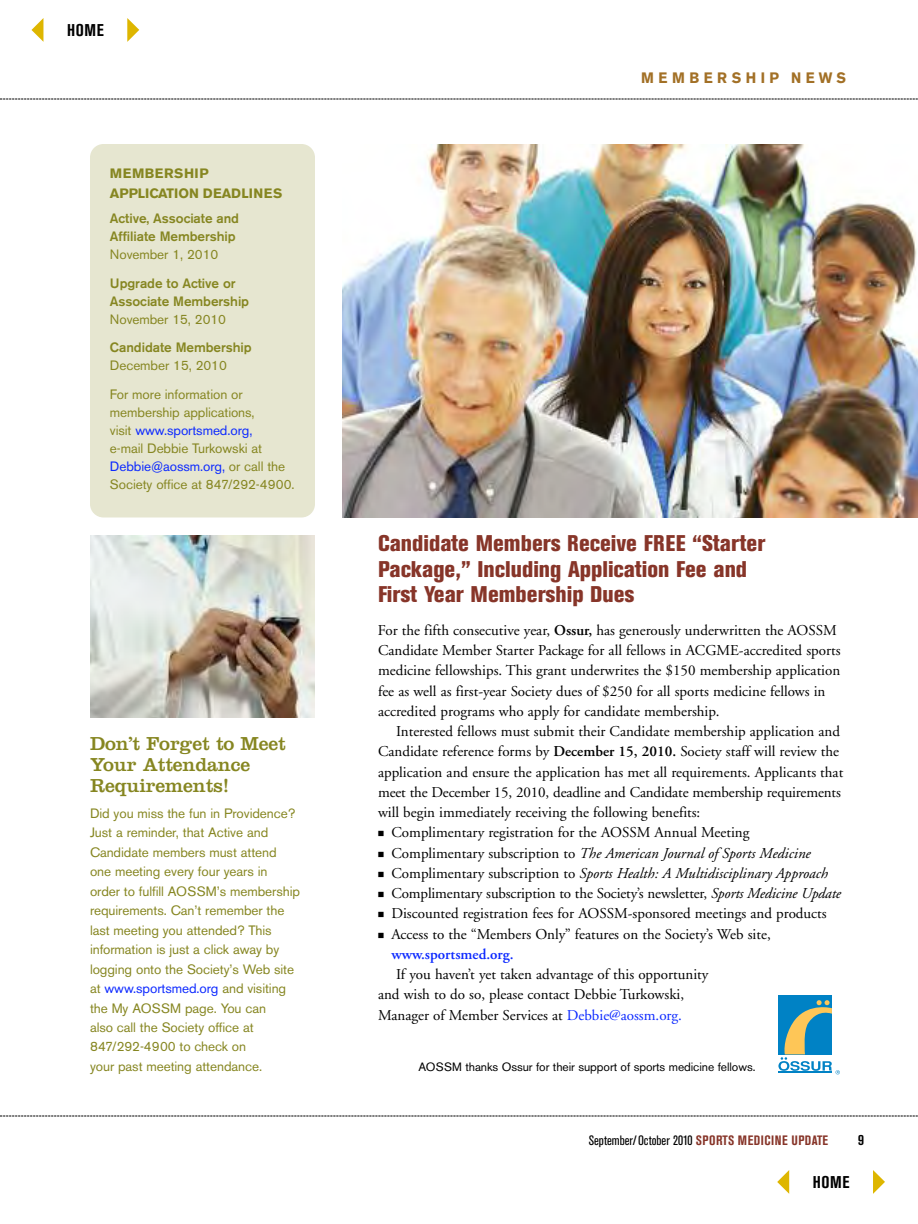
<style>
.page{position:relative;width:918px;height:1224px;background:#fff}
.page>*{position:absolute;margin:0;border:0;box-sizing:border-box;transform-origin:0 0}
.t1{font:800 condensed 22.5px/25.5px "Akzidenz Grotesk BE";color:#873529}
.t2{font:19.5px/21px "Clarendon";letter-spacing:-.005em;color:#868621}
.t3{font:700 condensed 16.95px "Akzidenz Grotesk BE";letter-spacing:.035em;color:#000}
.t4{font:15px/20.2px "Adobe Garamond";color:#000}
.t5{font:italic 15px "Adobe Garamond";color:#000}
.t6{font:600 15px "Adobe Garamond";color:#0c29ff}
.t7{font:700 15px "Akzidenz Grotesk BE";letter-spacing:.325em;color:#a27026;scale:.93 1}
.t8{font:700 condensed 15px "Akzidenz Grotesk BE";color:#000}
.t9{font:13.5px/19.5px "Akzidenz Grotesk BE";letter-spacing:-.005em;color:#868621}
.t10{font:500 13.5px/18px "Akzidenz Grotesk BE";letter-spacing:-.005em;color:#868621}
.t11{font:condensed 13.5px "Akzidenz Grotesk BE";color:#000}
.t12{font:700 13.5px/19.5px "Akzidenz Grotesk BE";letter-spacing:.035em;color:#868621}
.t13{font:12px "Akzidenz Grotesk BE";letter-spacing:-.005em;color:#000}
.s1{color:#0c29ff}
.s2{font-weight:600}
.s3{font-style:normal}
.s4{font-style:italic}
.s5{font-weight:700;color:#873529}
</style>
<div class="page">
<div style="left:778px;top:995px;width:54px;height:59px;background:#0082c5"></div>
<svg style="left:778px;top:1000px;width:62px;height:74px"></svg>
<svg style="left:0;top:99px;width:918px;height:1px"></svg>
<img style="left:90px;top:536px;width:225px;height:182px">
<img style="left:342px;top:144px;width:576px;height:374px">
<div style="left:90px;top:144px;width:225px;height:374px;background:#e6e6d0;border-radius:14px"></div>
<svg style="left:0;top:1116px;width:918px;height:1px"></svg>
<svg style="left:127px;top:18px;width:12px;height:24px"></svg>
<svg style="left:32px;top:18px;width:11px;height:24px"></svg>
<svg style="left:873px;top:1170px;width:12px;height:24px"></svg>
<svg style="left:777px;top:1170px;width:12px;height:24px"></svg>
<p class="t3" style="left:67px;top:24px;width:38px">HOME</p>
<p class="t12" style="left:110px;top:165px;width:174px">MEMBERSHIP<br>APPLICATION DEADLINES</p>
<p class="t10" style="left:110px;top:211px;width:131px">Active, Associate and<br>Affiliate Membership</p>
<p class="t9" style="left:110px;top:246px;width:110px">November 1, 2010</p>
<p class="t10" style="left:110px;top:275px;width:141px">Upgrade to Active or<br>Associate Membership</p>
<p class="t9" style="left:110px;top:311px;width:118px">November 15, 2010</p>
<p class="t10" style="left:110px;top:340px;width:143px">Candidate Membership</p>
<p class="t9" style="left:110px;top:353px;width:134px;line-height:28.5px">December 15, 2010<br>For more information or</p>
<p class="t9" style="left:110px;top:405px;width:186px;line-height:18px">membership applications,<br>visit <span class="s1">www.sportsmed.org,<br></span>e-mail Debbie Turkowski at<br><span class="s1">Debbie@aossm.org,</span> or call the<br>Society office at 847/292-4900.</p>
<h2 class="t2" style="left:90px;top:735px;width:197px">Don’t Forget to Meet<br>Your Attendance<br>Requirements!</h2>
<p class="t9" style="left:90px;top:805px;width:211px">Did you miss the fun in Providence?<br>Just a reminder, that Active and<br>Candidate members must attend one meeting every four years in order to fulfill AOSSM’s membership requirements. Can’t remember the last meeting you attended? This information is just a click away by logging onto the Society’s Web site at <span class="s1">www.sportsmed.org</span> and visiting the My AOSSM page. You can<br>also call the Society office at<br>847/292-4900 to check on<br>your past meeting attendance.</p>
<p class="t7" style="left:641px;top:71px;width:222px">MEMBERSHIP NEWS</p>
<h1 class="t1" style="left:378px;top:533px;width:389px">Candidate Members Receive FREE “Starter<br>Package,” Including Application Fee and<br>First Year Membership Dues</h1>
<p class="t4" style="left:378px;top:621px;width:464px">For the fifth consecutive year, <span class="s2">Ossur,</span> has generously underwritten the AOSSM Candidate Member Starter Package for all fellows in ACGME-accredited sports medicine fellowships. This grant underwrites the $150 membership application fee as well as first-year Society dues of $250 for all sports medicine fellows in accredited programs who apply for candidate membership.</p>
<p class="t4" style="left:396px;top:722px;width:446px">Interested fellows must submit their Candidate membership application and</p>
<p class="t4" style="left:378px;top:743px;width:463px">Candidate reference forms by <span class="s2">December 15, 2010.</span> Society staff will review the</p>
<p class="t4" style="left:378px;top:763px;width:467px">application and ensure the application has met all requirements. Applicants that</p>
<p class="t4" style="left:378px;top:783px;width:464px">meet the December 15, 2010, deadline and Candidate membership requirements</p>
<p class="t4" style="left:378px;top:803px;width:324px">will begin immediately receiving the following benefits:</p>
<p class="t4" style="left:392px;top:824px;width:359px">Complimentary registration for the AOSSM Annual Meeting</p>
<p class="t5" style="left:392px;top:847px;width:421px"><span class="s3">Complimentary subscription to</span> The American Journal of Sports Medicine</p>
<p class="t5" style="left:392px;top:867px;width:438px"><span class="s3">Complimentary subscription to</span> Sports Health: A Multidisciplinary Approach</p>
<p class="t4" style="left:392px;top:884px;width:451px">Complimentary subscription to the Society’s newsletter, <span class="s4">Sports Medicine Update</span></p>
<p class="t4" style="left:392px;top:905px;width:437px">Discounted registration fees for AOSSM-sponsored meetings and products</p>
<p class="t4" style="left:392px;top:925px;width:381px">Access to the “Members Only” features on the Society’s Web site,</p>
<p class="t6" style="left:392px;top:948px;width:124px">www.sportsmed.org.</p>
<p class="t4" style="left:378px;top:965px;width:332px;text-indent:18px">If you haven’t yet taken advantage of this opportunity and wish to do so, please contact Debbie Turkowski,<br>Manager of Member Services at <span class="s1">Debbie@aossm.org.</span></p>
<p class="t13" style="left:418px;top:1062px;width:339px">AOSSM thanks Ossur for their support of sports medicine fellows.</p>
<p class="t11" style="left:589px;top:1135px;width:241px">September/October 2010 <span class="s5">SPORTS MEDICINE UPDATE</span></p>
<p class="t8" style="left:858px;top:1134px;width:7px">9</p>
<p class="t3" style="left:813px;top:1176px;width:38px">HOME</p>
</div>
